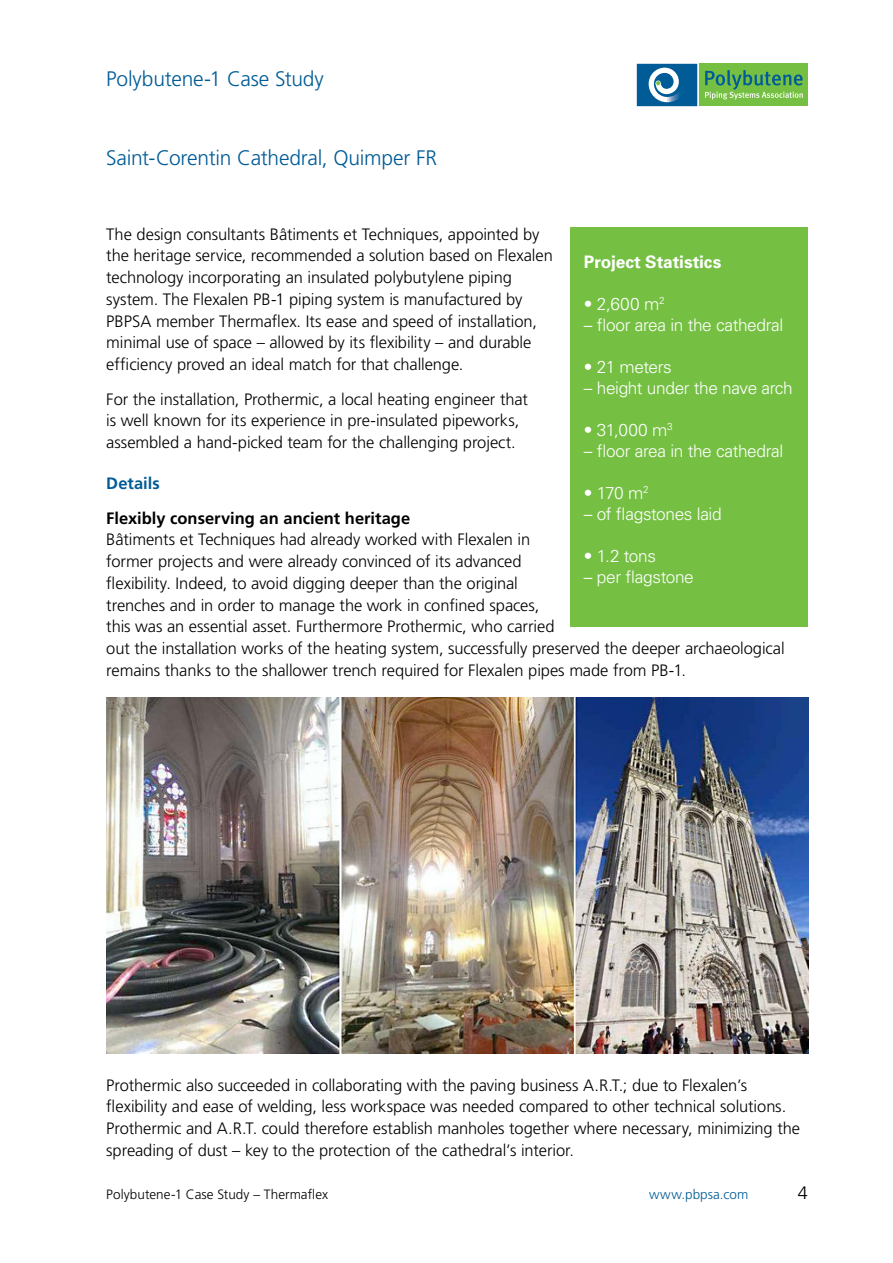
<style>
.page{position:relative;width:893px;height:1263px;background:#fff}
.page>*{position:absolute;margin:0;border:0;box-sizing:border-box;transform-origin:0 0}
.t1{font:300 21px "Frutiger";letter-spacing:-.01em;color:#005b96}
.t2{font:300 18px "Frutiger";color:#000}
.t3{font:300 17.25px "Univers";letter-spacing:-.025em;color:#fff}
.t4{font:700 17.25px "Univers";letter-spacing:-.005em;color:#fff}
.t5{font:300 16.5px/21.8px "Frutiger";letter-spacing:-.005em;color:#000}
.t6{font:700 16.5px "Frutiger";color:#000}
.t7{font:700 16.5px "Frutiger";letter-spacing:.005em;color:#005b96}
.t8{font:300 13.5px "Frutiger";letter-spacing:.005em;color:#000}
.t9{font:300 13.5px "Frutiger";letter-spacing:.005em;color:#005b96}
</style>
<div class="page">
<div style="left:637px;top:64px;width:60px;height:42px;background:#005b97"></div>
<svg style="left:649px;top:68px;width:30px;height:34px"></svg>
<div style="left:700px;top:64px;width:108px;height:42px;background:#75c043"></div>
<svg style="left:705px;top:70px;width:98px;height:30px"></svg>
<div style="left:570px;top:227px;width:237px;height:399px;background:#75c043"></div>
<img style="left:106px;top:697px;width:702px;height:357px">
<p class="t1" style="left:106px;top:66px;width:219px">Polybutene-1 Case Study</p>
<p class="t1" style="left:106px;top:146px;width:333px">Saint-Corentin Cathedral, Quimper FR</p>
<p class="t5" style="left:106px;top:223px;width:448px">The design consultants Bâtiments et Techniques, appointed by the heritage service, recommended a solution based on Flexalen technology incorporating an insulated polybutylene piping system. The Flexalen PB-1 piping system is manufactured by PBPSA member Thermaflex. Its ease and speed of installation, minimal use of space – allowed by its flexibility – and durable efficiency proved an ideal match for that challenge.</p>
<p class="t5" style="left:106px;top:388px;width:423px">For the installation, Prothermic, a local heating engineer that is well known for its experience in pre-insulated pipeworks, assembled a hand-picked team for the challenging project.</p>
<p class="t4" style="left:584px;top:251px;width:139px">Project Statistics</p>
<p class="t3" style="left:584px;top:293px;width:82px">• 2,600 m<sup>2</sup></p>
<p class="t3" style="left:584px;top:314px;width:201px">– floor area in the cathedral</p>
<p class="t3" style="left:584px;top:356px;width:89px">• 21 meters</p>
<p class="t3" style="left:584px;top:377px;width:210px">– height under the nave arch</p>
<p class="t3" style="left:584px;top:419px;width:90px">• 31,000 m<sup>3</sup></p>
<p class="t3" style="left:584px;top:440px;width:201px">– floor area in the cathedral</p>
<p class="t3" style="left:584px;top:482px;width:66px">• 170 m<sup>2</sup></p>
<p class="t3" style="left:584px;top:503px;width:139px">– of flagstones laid</p>
<p class="t3" style="left:584px;top:545px;width:73px">• 1.2 tons</p>
<p class="t3" style="left:584px;top:566px;width:111px">– per flagstone</p>
<p class="t7" style="left:106px;top:474px;width:55px">Details</p>
<p class="t6" style="left:106px;top:508px;width:305px">Flexibly conserving an ancient heritage</p>
<p class="t5" style="left:106px;top:529px;width:680px">Bâtiments et Techniques had already worked with Flexalen in<br>former projects and were already convinced of its advanced<br>flexibility. Indeed, to avoid digging deeper than the original<br>trenches and in order to manage the work in confined spaces,<br>this was an essential asset. Furthermore Prothermic, who carried<br>out the installation works of the heating system, successfully preserved the deeper archaeological remains thanks to the shallower trench required for Flexalen pipes made from PB-1.</p>
<p class="t5" style="left:106px;top:1074px;width:695px">Prothermic also succeeded in collaborating with the paving business A.R.T.; due to Flexalen’s flexibility and ease of welding, less workspace was needed compared to other technical solutions.<br>Prothermic and A.R.T. could therefore establish manholes together where necessary, minimizing the spreading of dust – key to the protection of the cathedral’s interior.</p>
<p class="t8" style="left:106px;top:1187px;width:223px">Polybutene-1 Case Study – Thermaflex</p>
<p class="t9" style="left:649px;top:1187px;width:101px">www.pbpsa.com</p>
<p class="t2" style="left:798px;top:1183px;width:12px">4</p>
</div>
